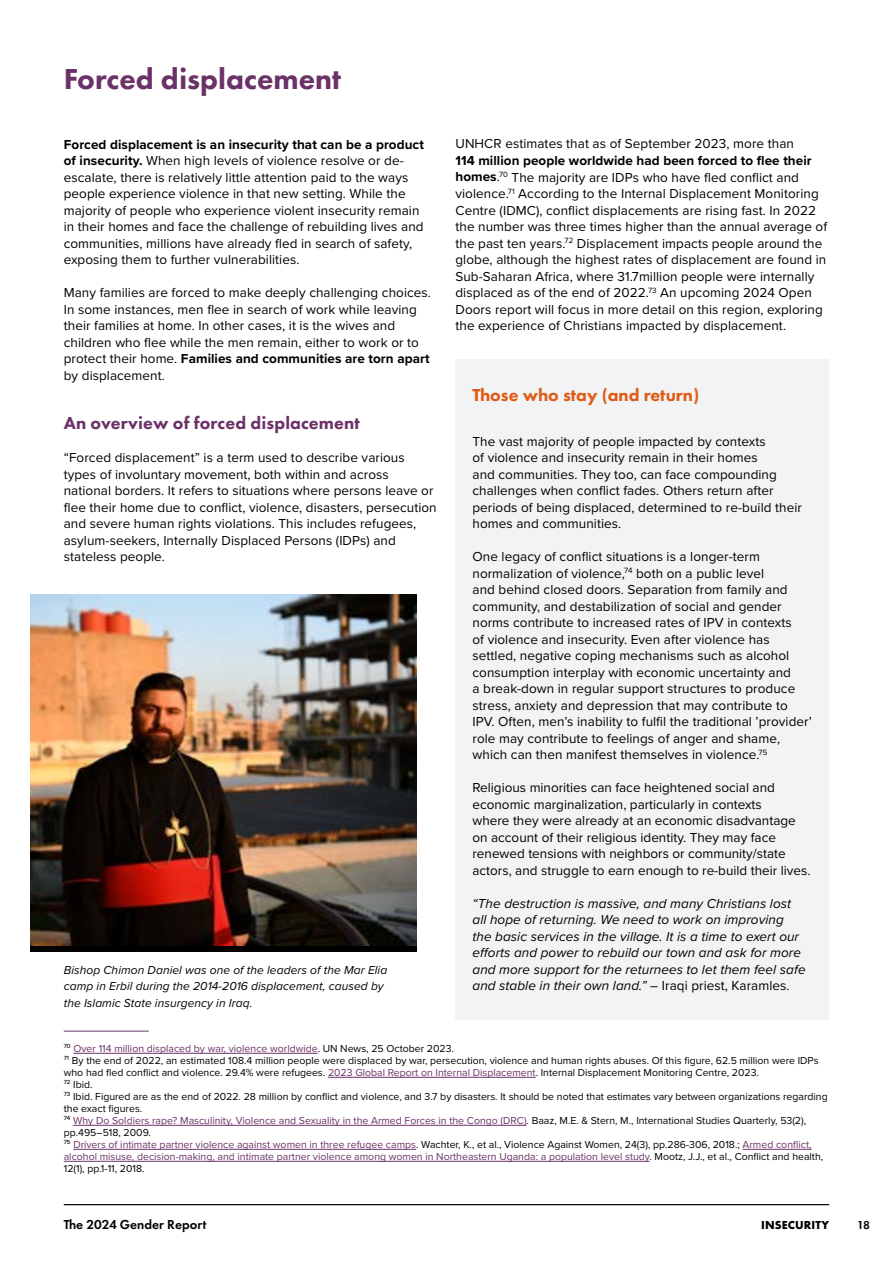
<style>
.page{position:relative;width:893px;height:1263px;background:#fff}
.page>*{position:absolute;margin:0;border:0;box-sizing:border-box;transform-origin:0 0}
.t1{font:800 30px "Futura PT";color:#6b3267}
.t2{font:800 18px "Futura PT";letter-spacing:.005em;color:#6b3267}
.t3{font:800 18px "Futura PT";color:#e05c16}
.t4{font:13.5px/16.5px "Proxima Nova";letter-spacing:.005em;color:#000}
.t5{font:italic 13.5px/16.5px "Proxima Nova";letter-spacing:.005em;color:#000}
.t6{font:600 13.5px "Futura PT";color:#000}
.t7{font:italic 12px/16.5px "Proxima Nova";letter-spacing:.005em;color:#000}
.t8{font:700 12px "Futura PT";letter-spacing:.01em;color:#000}
.t9{font:600 12px "Futura PT";color:#000}
.t10{font:10.5px/12px "Proxima Nova";color:#000}
.s1{font-weight:700}
.s2{font-style:normal}
.s3{color:#6b3267}
</style>
<div class="page">
<hr style="left:64px;top:1204px;width:765px;height:1px;background:#000">
<div style="left:455px;top:359px;width:374px;height:660px;background:#f1f3f4"></div>
<hr style="left:64px;top:1031px;width:85px;height:1px;background:#6b3267">
<hr style="left:73px;top:1053px;width:245px;height:1px;background:#6b3267">
<hr style="left:328px;top:1077px;width:208px;height:1px;background:#6b3267">
<hr style="left:73px;top:1125px;width:454px;height:1px;background:#6b3267">
<hr style="left:73px;top:1149px;width:343px;height:1px;background:#6b3267">
<hr style="left:743px;top:1149px;width:68px;height:1px;background:#6b3267">
<hr style="left:64px;top:1161px;width:585px;height:1px;background:#6b3267">
<img style="left:31px;top:594px;width:386px;height:352px">
<h1 class="t1" style="left:64px;top:60px;width:279px">Forced displacement</h1>
<p class="t4" style="left:64px;top:135px;width:362px"><span class="s1">Forced displacement is an insecurity that can be a product of insecurity.</span> When high levels of violence resolve or de&shy;escalate, there is relatively little attention paid to the ways people experience violence in that new setting. While the majority of people who experience violent insecurity remain in their homes and face the challenge of rebuilding lives and communities, millions have already fled in search of safety, exposing them to further vulnerabilities.</p>
<p class="t4" style="left:64px;top:284px;width:369px">Many families are forced to make deeply challenging choices.<br>In some instances, men flee in search of work while leaving their families at home. In other cases, it is the wives and children who flee while the men remain, either to work or to protect their home. <span class="s1">Families and communities are torn apart </span>by displacement.</p>
<h2 class="t2" style="left:64px;top:412px;width:297px">An overview of forced displacement</h2>
<p class="t4" style="left:64px;top:449px;width:374px">“Forced displacement” is a term used to describe various types of involuntary movement, both within and across national borders. It refers to situations where persons leave or flee their home due to conflict, violence, disasters, persecution and severe human rights violations. This includes refugees, asylum-seekers, Internally Displaced Persons (IDPs) and stateless people.</p>
<p class="t7" style="left:64px;top:961px;width:325px">Bishop Chimon Daniel was one of the leaders of the Mar Elia camp in Erbil during the 2014-2016 displacement, caused by the Islamic State insurgency in Iraq.</p>
<p class="t4" style="left:455px;top:135px;width:340px">UNHCR estimates that as of September 2023, more than</p>
<p class="t4" style="left:455px;top:152px;width:373px"><span class="s1">114 million people worldwide had been forced to flee their homes</span>.<sup>70</sup> The majority are IDPs who have fled conflict and violence.<sup>71</sup> According to the Internal Displacement Monitoring Centre (IDMC), conflict displacements are rising fast. In 2022 the number was three times higher than the annual average of the past ten years.<sup>72</sup> Displacement impacts people around the globe, although the highest rates of displacement are found in Sub-Saharan Africa, where 31.7million people were internally displaced as of the end of 2022.<sup>73</sup> An upcoming 2024 Open Doors report will focus in more detail on this region, exploring the experience of Christians impacted by displacement.</p>
<h2 class="t3" style="left:472px;top:383px;width:228px">Those who stay (and return)</h2>
<p class="t4" style="left:472px;top:432px;width:331px">The vast majority of people impacted by contexts<br>of violence and insecurity remain in their homes<br>and communities. They too, can face compounding challenges when conflict fades. Others return after periods of being displaced, determined to re-build their homes and communities.</p>
<p class="t4" style="left:472px;top:548px;width:341px">One legacy of conflict situations is a longer-term normalization of violence,<sup>74</sup> both on a public level<br>and behind closed doors. Separation from family and community, and destabilization of social and gender norms contribute to increased rates of IPV in contexts<br>of violence and insecurity. Even after violence has settled, negative coping mechanisms such as alcohol consumption interplay with economic uncertainty and<br>a break-down in regular support structures to produce stress, anxiety and depression that may contribute to IPV. Often, men’s inability to fulfil the traditional ’provider’ role may contribute to feelings of anger and shame, which can then manifest themselves in violence.<sup>75</sup></p>
<p class="t4" style="left:472px;top:779px;width:339px">Religious minorities can face heightened social and economic marginalization, particularly in contexts<br>where they were already at an economic disadvantage on account of their religious identity. They may face renewed tensions with neighbors or community/state actors, and struggle to earn enough to re-build their lives.</p>
<p class="t5" style="left:472px;top:894px;width:335px">“The destruction is massive, and many Christians lost all hope of returning. We need to work on improving the basic services in the village. It is a time to exert our efforts and power to rebuild our town and ask for more and more support for the returnees to let them feel safe and stable in their own land.” <span class="s2">– Iraqi priest, Karamles.</span></p>
<p class="t10" style="left:64px;top:1042px;width:765px"><sup>70</sup> <span class="s3">Over 114 million displaced by war, violence worldwide</span>. UN News, 25 October 2023.<br><sup>71</sup> By the end of 2022, an estimated 108.4 million people were displaced by war, persecution, violence and human rights abuses. Of this figure, 62.5 million were IDPs who had fled conflict and violence. 29.4% were refugees. <span class="s3">2023 Global Report on Internal Displacement</span>. Internal Displacement Monitoring Centre, 2023.<br><sup>72</sup> Ibid.<br><sup>73</sup> Ibid. Figured are as the end of 2022. 28 million by conflict and violence, and 3.7 by disasters. It should be noted that estimates vary between organizations regarding the exact figures.<br><sup>74</sup> <span class="s3">Why Do Soldiers rape? Masculinity, Violence and Sexuality in the Armed Forces in the Congo (DRC)</span>. Baaz, M.E. &amp; Stern, M., International Studies Quarterly, 53(2), pp.495–518, 2009.<br><sup>75</sup> <span class="s3">Drivers of intimate partner violence against women in three refugee camps</span>. Wachter, K., et al., Violence Against Women, 24(3), pp.286-306, 2018.; <span class="s3">Armed conflict, alcohol misuse, decision-making, and intimate partner violence among women in Northeastern Uganda: a population level study</span>. Mootz, J.J., et al., Conflict and health, 12(1), pp.1-11, 2018.</p>
<p class="t6" style="left:64px;top:1216px;width:144px">The 2024 Gender Report</p>
<p class="t8" style="left:761px;top:1217px;width:69px">INSECURITY</p>
<p class="t9" style="left:857px;top:1217px;width:14px">18</p>
</div>
